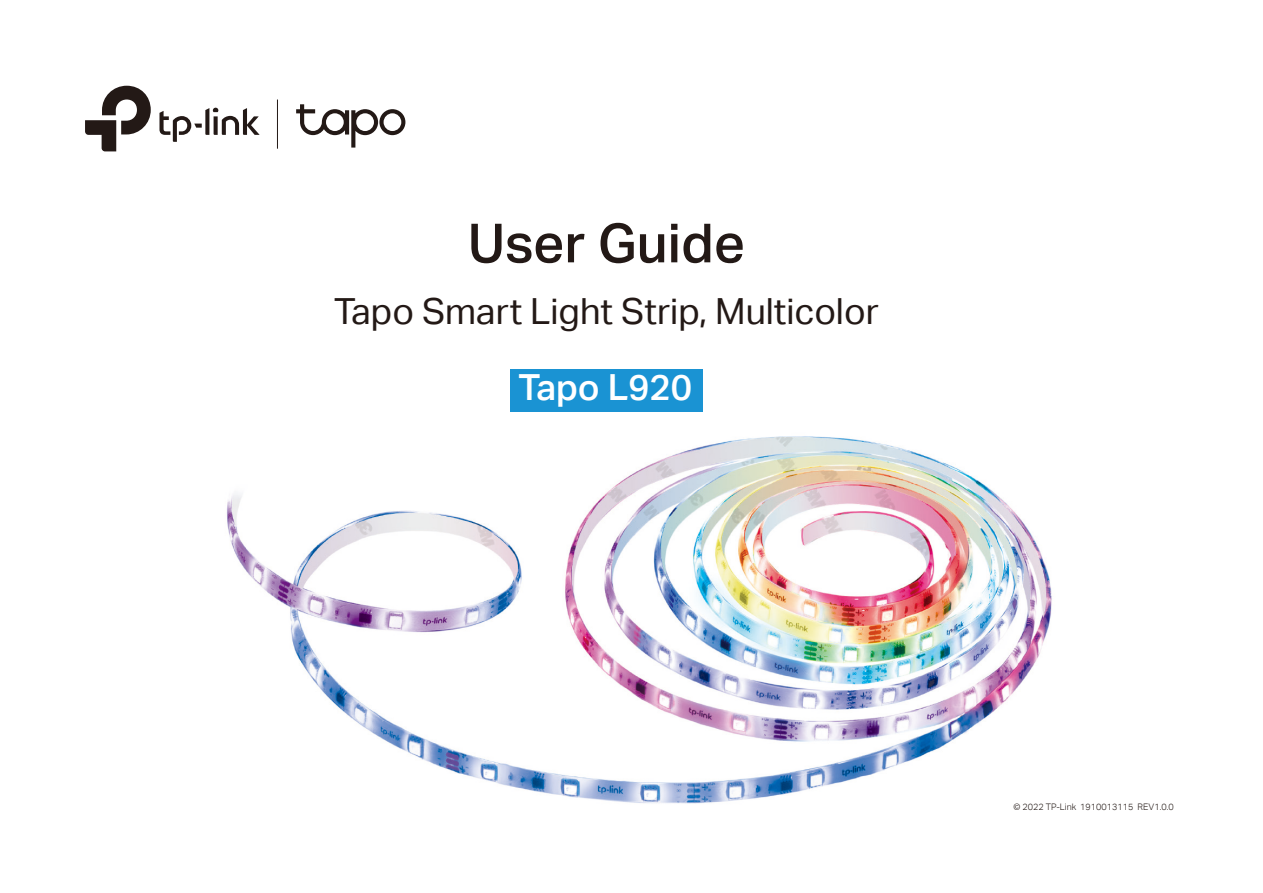
<style>
.page{position:relative;width:1263px;height:893px;background:#fff}
.page>*{position:absolute;margin:0;border:0;box-sizing:border-box;transform-origin:0 0}
.t1{font:54px "TP Link Aktiv Medium";color:#231916}
.t2{font:36px "TP Link Aktiv Regular";color:#231916}
.t3{font:36px "TP Link Aktiv Medium";color:#fff}
.t4{font:9px "TP Link Aktiv Light";color:#231916}
</style>
<div class="page">
<img style="left:227px;top:436px;width:825px;height:368px">
<hr style="left:277px;top:100px;width:1px;height:49px;background:#231916">
<svg style="left:296px;top:104px;width:109px;height:44px"></svg>
<svg style="left:159px;top:108px;width:101px;height:34px"></svg>
<svg style="left:85px;top:86px;width:66px;height:65px"></svg>
<div style="left:510px;top:369px;width:193px;height:43px;background:#1a93d3"></div>
<h1 class="t1" style="left:468px;top:212px;width:279px">User Guide</h1>
<p class="t2" style="left:334px;top:291px;width:546px">Tapo Smart Light Strip, Multicolor</p>
<p class="t3" style="left:518px;top:367px;width:175px">Tapo L920</p>
<p class="t4" style="left:1013px;top:801px;width:162px">© 2022 TP-Link 1910013115 REV1.0.0</p>
</div>
